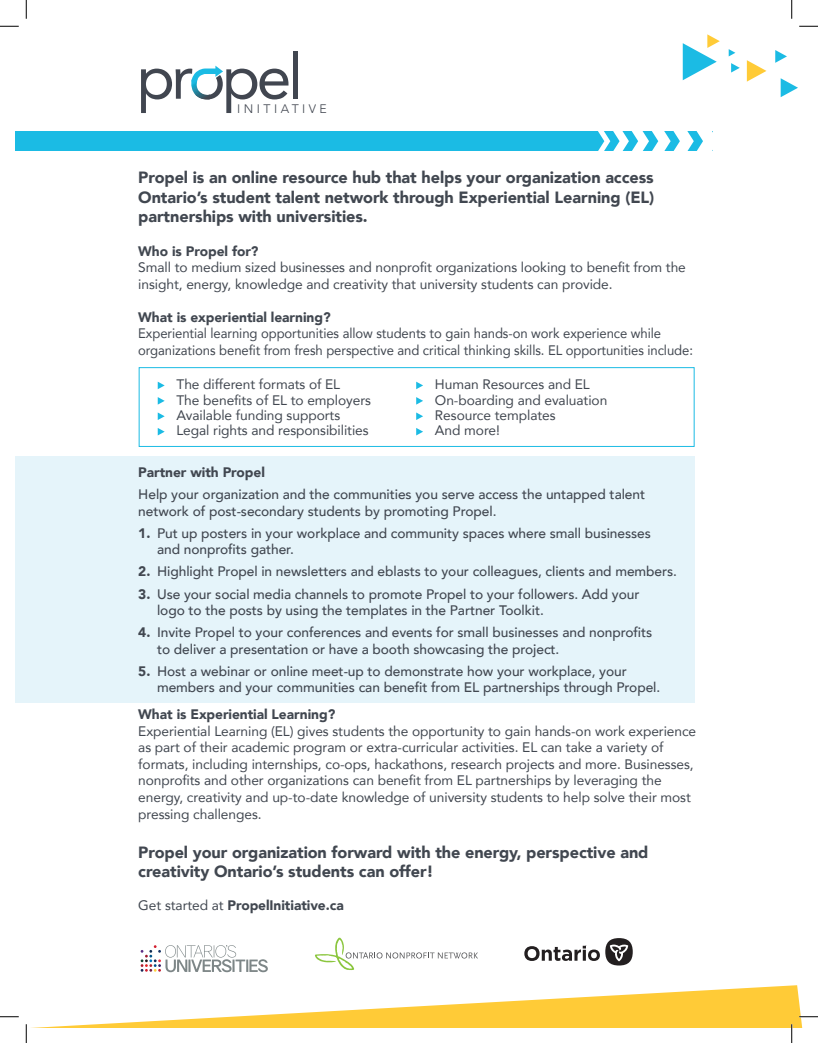
<style>
.page{position:relative;width:818px;height:1043px;background:#fff}
.page>*{position:absolute;margin:0;border:0;box-sizing:border-box;transform-origin:0 0}
.t1{font:900 16.25px/19.5px "Avenir";letter-spacing:-.005em;color:#414750;text-align:justify}
.t2{font:13.75px/16.5px "Avenir";letter-spacing:-.005em;color:#414750}
.t3{font:500 13.75px/16.5px "Avenir";letter-spacing:-.005em;color:#414750}
.t4{font:13.75px/16.5px "Avenir";letter-spacing:-.005em;color:#414750;scale:.95 1}
.t5{font:900 13.75px "Avenir";letter-spacing:-.005em;color:#414750}
.t6{font:300 12.25px "Avenir";letter-spacing:.28em;color:#414650}
.s1{font-weight:900}
.s2{font-weight:400}
</style>
<div class="page">
<div style="left:15px;top:456px;width:679px;height:246px;background:#e5f4fa"></div>
<div style="left:139px;top:367px;width:555px;height:80px;border:1px solid #1bbbe4"></div>
<hr style="left:293px;top:51px;width:4px;height:48px;background:#414650">
<svg style="left:141px;top:66px;width:147px;height:47px"></svg>
<div style="left:15px;top:131px;width:697px;height:20px;background:#1bbbe4"></div>
<svg style="left:598px;top:131px;width:115px;height:20px"></svg>
<svg style="left:416px;top:381px;width:7px;height:8px"></svg>
<svg style="left:416px;top:397px;width:7px;height:7px"></svg>
<svg style="left:416px;top:412px;width:7px;height:8px"></svg>
<svg style="left:416px;top:428px;width:7px;height:7px"></svg>
<svg style="left:158px;top:382px;width:7px;height:7px"></svg>
<svg style="left:158px;top:397px;width:7px;height:7px"></svg>
<svg style="left:158px;top:412px;width:7px;height:8px"></svg>
<svg style="left:158px;top:428px;width:7px;height:7px"></svg>
<svg style="left:731px;top:63px;width:8px;height:10px"></svg>
<svg style="left:746px;top:60px;width:20px;height:22px"></svg>
<svg style="left:728px;top:49px;width:7px;height:7px"></svg>
<svg style="left:682px;top:34px;width:37px;height:46px"></svg>
<svg style="left:780px;top:78px;width:18px;height:19px"></svg>
<svg style="left:775px;top:50px;width:12px;height:13px"></svg>
<svg style="left:315px;top:937px;width:163px;height:33px"></svg>
<svg style="left:524px;top:945px;width:76px;height:16px"></svg>
<div style="left:605px;top:938px;width:27px;height:27px;background:#231f20;border-radius:50%"></div>
<svg style="left:609px;top:944px;width:19px;height:17px"></svg>
<svg style="left:141px;top:945px;width:127px;height:27px"></svg>
<svg style="left:0;top:25px;width:19px;height:2px"></svg>
<svg style="left:799px;top:25px;width:19px;height:2px"></svg>
<svg style="left:0;top:1016px;width:19px;height:1px"></svg>
<svg style="left:25px;top:0;width:2px;height:19px"></svg>
<svg style="left:791px;top:0;width:1px;height:19px"></svg>
<svg style="left:25px;top:985px;width:793px;height:57px"></svg>
<p class="t6" style="left:237px;top:102px;width:91px">INITIATIVE</p>
<p class="t1" style="left:138px;top:167px;width:517px">Propel is an online resource hub that helps your organization access Ontario’s student talent network through Experiential Learning (EL) partnerships with universities.</p>
<p class="t5" style="left:138px;top:239px;width:122px">Who is Propel for?</p>
<p class="t2" style="left:138px;top:259px;width:549px">Small to medium sized businesses and nonprofit organizations looking to benefit from the insight, energy, knowledge and creativity that university students can provide.</p>
<p class="t5" style="left:138px;top:305px;width:194px">What is experiential learning?</p>
<p class="t4" style="left:138px;top:325px;width:585px">Experiential learning opportunities allow students to gain hands-on work experience while organizations benefit from fresh perspective and critical thinking skills. EL opportunities include:</p>
<p class="t2" style="left:176px;top:376px;width:196px;line-height:15.4px">The different formats of EL<br>The benefits of EL to employers<br>Available funding supports<br>Legal rights and responsibilities</p>
<p class="t2" style="left:435px;top:376px;width:174px;line-height:15.4px">Human Resources and EL<br>On-boarding and evaluation<br>Resource templates<br>And more!</p>
<p class="t5" style="left:138px;top:460px;width:128px">Partner with Propel</p>
<p class="t3" style="left:138px;top:485px;width:508px">Help your organization and the communities you serve access the untapped talent network of post-secondary students by promoting Propel.</p>
<p class="t3" style="left:157px;top:524px;width:495px;text-indent:-19px"><span class="s1">1.</span> Put up posters in your workplace and community spaces where small businesses and nonprofits gather.</p>
<p class="t3" style="left:138px;top:562px;width:540px"><span class="s1">2.</span> Highlight Propel in newsletters and eblasts to your colleagues, clients and members.</p>
<p class="t3" style="left:157px;top:584px;width:484px;text-indent:-19px"><span class="s1">3.</span> Use your social media channels to promote Propel to your followers. Add your logo to the posts by using the templates in the Partner Toolkit.</p>
<p class="t3" style="left:157px;top:623px;width:496px;text-indent:-19px"><span class="s1">4.</span> Invite Propel to your conferences and events for small businesses and nonprofits to deliver a presentation or have a booth showcasing the project.</p>
<p class="t3" style="left:157px;top:662px;width:505px;text-indent:-19px"><span class="s1">5.</span> Host a webinar or online meet-up to demonstrate how your workplace, your members and your communities can benefit from EL partnerships through Propel.</p>
<p class="t5" style="left:138px;top:703px;width:198px">What is Experiential Learning?</p>
<p class="t2" style="left:138px;top:722px;width:559px">Experiential Learning (EL) gives students the opportunity to gain hands-on work experience as part of their academic program or extra-curricular activities. EL can take a variety of formats, including internships, co-ops, hackathons, research projects and more. Businesses, nonprofits and other organizations can benefit from EL partnerships by leveraging the energy, creativity and up-to-date knowledge of university students to help solve their most pressing challenges.</p>
<p class="t1" style="left:138px;top:841px;width:511px">Propel your organization forward with the energy, perspective and creativity Ontario’s students can offer!</p>
<p class="t5" style="left:138px;top:893px;width:207px"><span class="s2">Get started at</span> PropelInitiative.ca</p>
</div>
